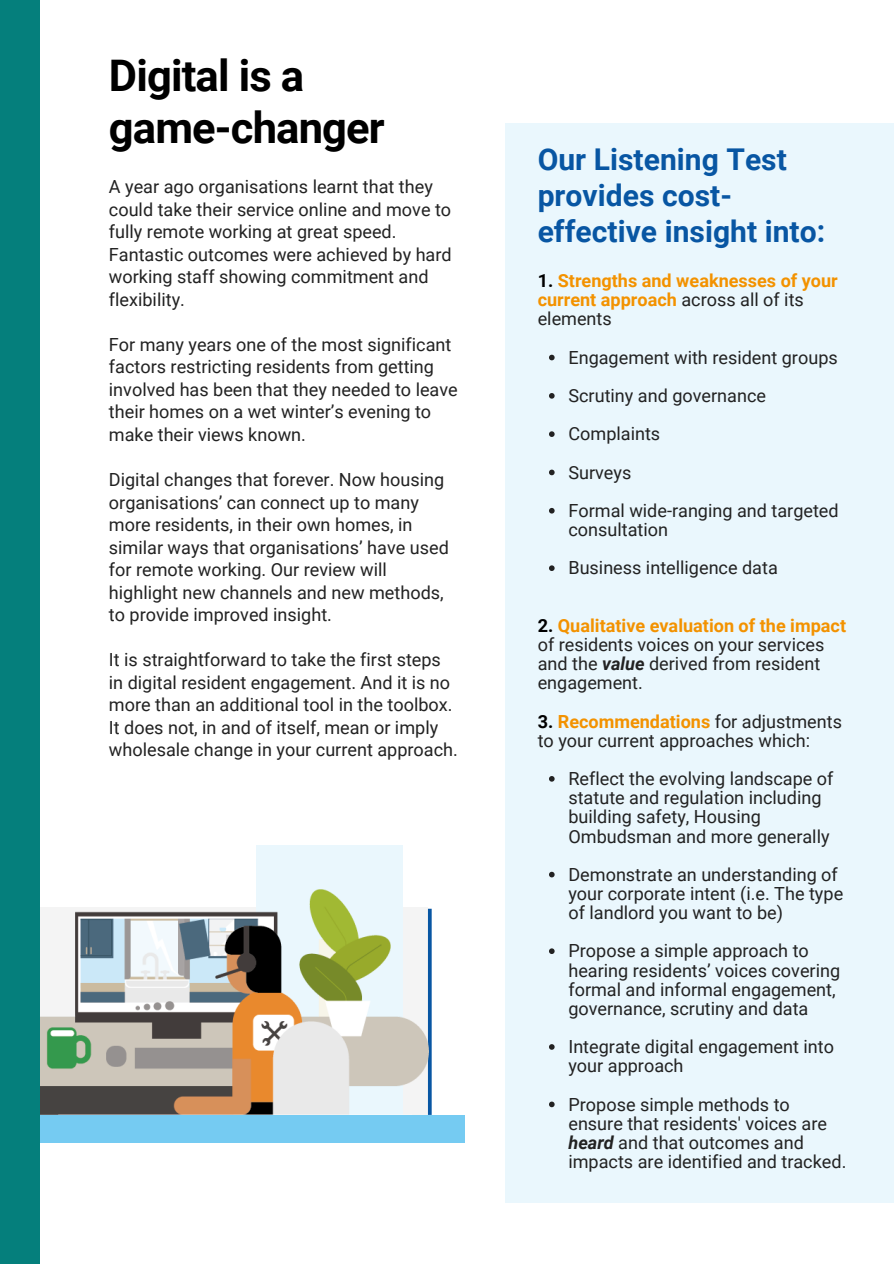
<style>
.page{position:relative;width:894px;height:1264px;background:#fff}
.page>*{position:absolute;margin:0;border:0;box-sizing:border-box;transform-origin:0 0}
.t1{font:700 43.5px/51.8px "Roboto";letter-spacing:-.02em;color:#000}
.t2{font:700 30px/36px "Roboto";color:#0856a3}
.t3{font:18px/22.5px "Roboto";color:#222}
.t4{font:700 18px/19.2px "Roboto";color:#f39200}
.s1{color:#000}
.s2{font-weight:400;color:#222}
.s3{font-weight:700;color:#000}
.s4{font-weight:700;color:#f39200}
.s5{font-weight:700;font-style:italic}
</style>
<div class="page">
<div style="left:505px;top:124px;width:388px;height:1078px;background:#eaf7fd"></div>
<div style="left:256px;top:845px;width:146px;height:287px;background:#eaf7fd"></div>
<div style="left:427px;top:908px;width:5px;height:206px;background:#0856a3"></div>
<div style="left:0;top:1115px;width:465px;height:27px;background:#75cbf2"></div>
<svg style="left:549px;top:355px;width:5px;height:5px"></svg>
<svg style="left:549px;top:393px;width:5px;height:5px"></svg>
<svg style="left:549px;top:431px;width:5px;height:6px"></svg>
<svg style="left:549px;top:469px;width:5px;height:6px"></svg>
<svg style="left:549px;top:508px;width:5px;height:5px"></svg>
<svg style="left:549px;top:565px;width:5px;height:6px"></svg>
<svg style="left:549px;top:776px;width:5px;height:5px"></svg>
<svg style="left:549px;top:871px;width:5px;height:6px"></svg>
<svg style="left:549px;top:948px;width:5px;height:6px"></svg>
<svg style="left:549px;top:1044px;width:5px;height:5px"></svg>
<svg style="left:549px;top:1101px;width:5px;height:6px"></svg>
<img style="left:39px;top:889px;width:389px;height:225px">
<div style="left:0;top:0;width:39px;height:1263px;background:#057f7c"></div>
<p class="t1" style="left:109px;top:50px;width:277px">Digital is a game-changer</p>
<p class="t3" style="left:109px;top:176px;width:344px">A year ago organisations learnt that they could take their service online and move to fully remote working at great speed.<br>Fantastic outcomes were achieved by hard working staff showing commitment and flexibility.</p>
<p class="t3" style="left:109px;top:333px;width:350px">For many years one of the most significant factors restricting residents from getting involved has been that they needed to leave their homes on a wet winter’s evening to make their views known.</p>
<p class="t3" style="left:109px;top:468px;width:341px">Digital changes that forever. Now housing organisations’ can connect up to many more residents, in their own homes, in similar ways that organisations’ have used for remote working. Our review will highlight new channels and new methods, to provide improved insight.</p>
<p class="t3" style="left:109px;top:649px;width:350px">It is straightforward to take the first steps in digital resident engagement. And it is no more than an additional tool in the toolbox.<br>It does not, in and of itself, mean or imply wholesale change in your current approach.</p>
<p class="t2" style="left:537px;top:141px;width:289px">Our Listening Test provides cost&shy;effective insight into:</p>
<p class="t4" style="left:537px;top:271px;width:301px"><span class="s1">1.</span> Strengths and weaknesses of your current approach <span class="s2">across all of its elements</span></p>
<p class="t3" style="left:568px;top:346px;width:271px">Engagement with resident groups</p>
<p class="t3" style="left:568px;top:384px;width:199px">Scrutiny and governance</p>
<p class="t3" style="left:568px;top:423px;width:93px">Complaints</p>
<p class="t3" style="left:568px;top:461px;width:64px">Surveys</p>
<p class="t3" style="left:568px;top:501px;width:272px;line-height:19.2px">Formal wide-ranging and targeted consultation</p>
<p class="t3" style="left:568px;top:557px;width:211px">Business intelligence data</p>
<p class="t3" style="left:537px;top:616px;width:310px;line-height:19.2px"><span class="s3">2.</span> <span class="s4">Qualitative evaluation of the impact </span>of residents voices on your services and the <span class="s5">value</span> derived from resident engagement.</p>
<p class="t3" style="left:537px;top:711px;width:306px;line-height:19.2px"><span class="s3">3.</span> <span class="s4">Recommendations</span> for adjustments to your current approaches which:</p>
<p class="t3" style="left:568px;top:769px;width:266px;line-height:19.2px">Reflect the evolving landscape of statute and regulation including building safety, Housing<br>Ombudsman and more generally</p>
<p class="t3" style="left:568px;top:865px;width:276px;line-height:19.2px">Demonstrate an understanding of your corporate intent (i.e. The type of landlord you want to be)</p>
<p class="t3" style="left:568px;top:941px;width:273px;line-height:19.2px">Propose a simple approach to hearing residents’ voices covering formal and informal engagement, governance, scrutiny and data</p>
<p class="t3" style="left:568px;top:1037px;width:267px;line-height:19.2px">Integrate digital engagement into your approach</p>
<p class="t3" style="left:568px;top:1094px;width:279px;line-height:19.2px">Propose simple methods to ensure that residents' voices are <span class="s5">heard</span> and that outcomes and impacts are identified and tracked.</p>
</div>
